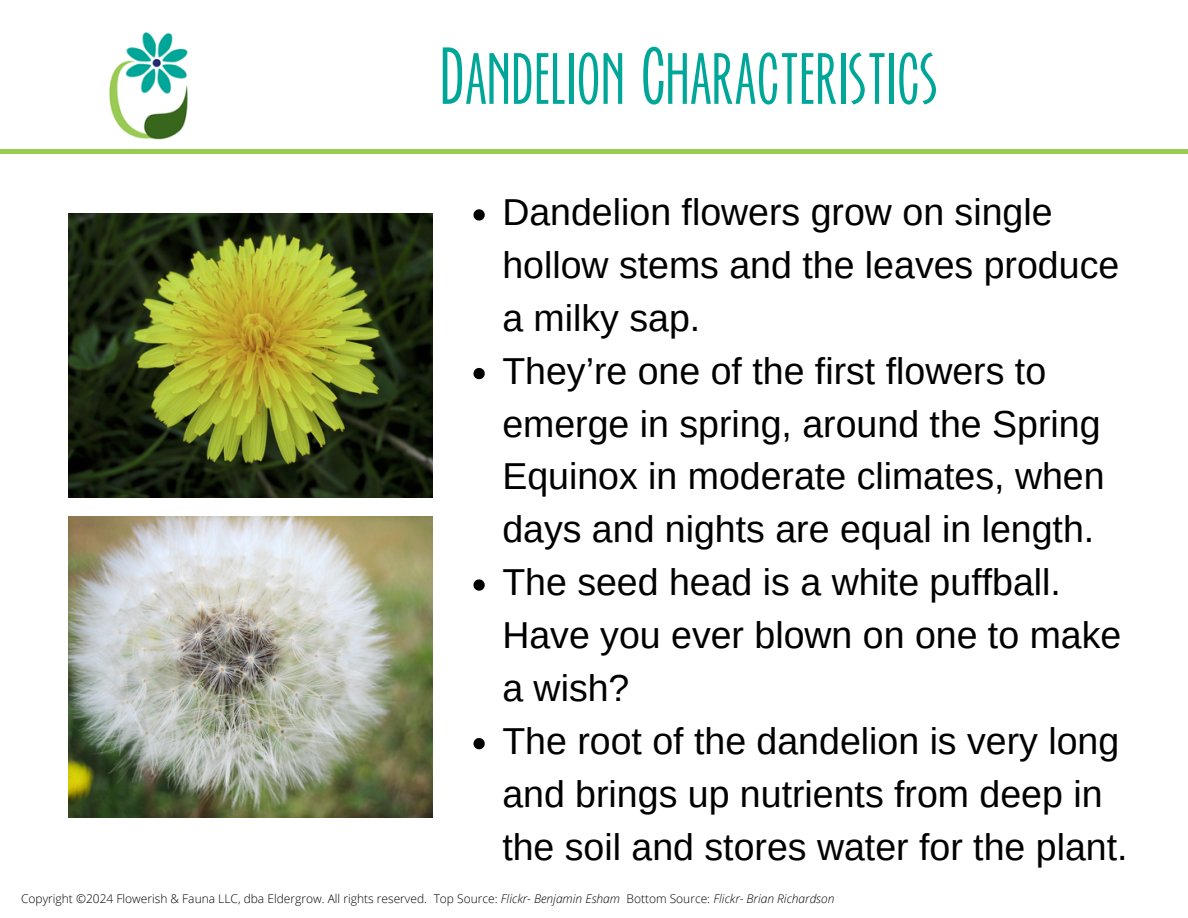
<style>
.page{position:relative;width:1188px;height:918px;background:#fff}
.page>*{position:absolute;margin:0;border:0;box-sizing:border-box;transform-origin:0 0}
.t1{font:70.5px "Ever After";color:#00a698}
.t2{font:37.5px/52.8px "Arimo";color:#000}
.t3{font:300 12px "Open Sans";color:#000}
.s1{font-style:italic}
</style>
<div class="page">
<div style="left:0;top:149px;width:1188px;height:5px;background:#99ca54"></div>
<svg style="left:109px;top:32px;width:79px;height:108px"></svg>
<img style="left:68px;top:517px;width:365px;height:300px">
<img style="left:68px;top:214px;width:365px;height:284px">
<svg style="left:473px;top:209px;width:12px;height:12px"></svg>
<svg style="left:473px;top:368px;width:12px;height:11px"></svg>
<svg style="left:473px;top:579px;width:12px;height:12px"></svg>
<svg style="left:473px;top:738px;width:12px;height:11px"></svg>
<p class="t1" style="left:443px;top:47px;width:499px">Dandelion Characteristics</p>
<p class="t2" style="left:502px;top:186px;width:618px">Dandelion flowers grow on single hollow stems and the leaves produce a milky sap.</p>
<p class="t2" style="left:502px;top:344px;width:604px">They’re one of the first flowers to emerge in spring, around the Spring Equinox in moderate climates, when days and nights are equal in length.</p>
<p class="t2" style="left:502px;top:556px;width:621px">The seed head is a white puffball.<br>Have you ever blown on one to make a wish?</p>
<p class="t2" style="left:502px;top:714px;width:627px">The root of the dandelion is very long and brings up nutrients from deep in the soil and stores water for the plant.</p>
<p class="t3" style="left:21px;top:891px;width:815px">Copyright ©2024 Flowerish &amp; Fauna LLC, dba Eldergrow. All rights reserved. Top Source: <span class="s1">Flickr- Benjamin Esham</span> Bottom Source: <span class="s1">Flickr- Brian Richardson</span></p>
</div>
